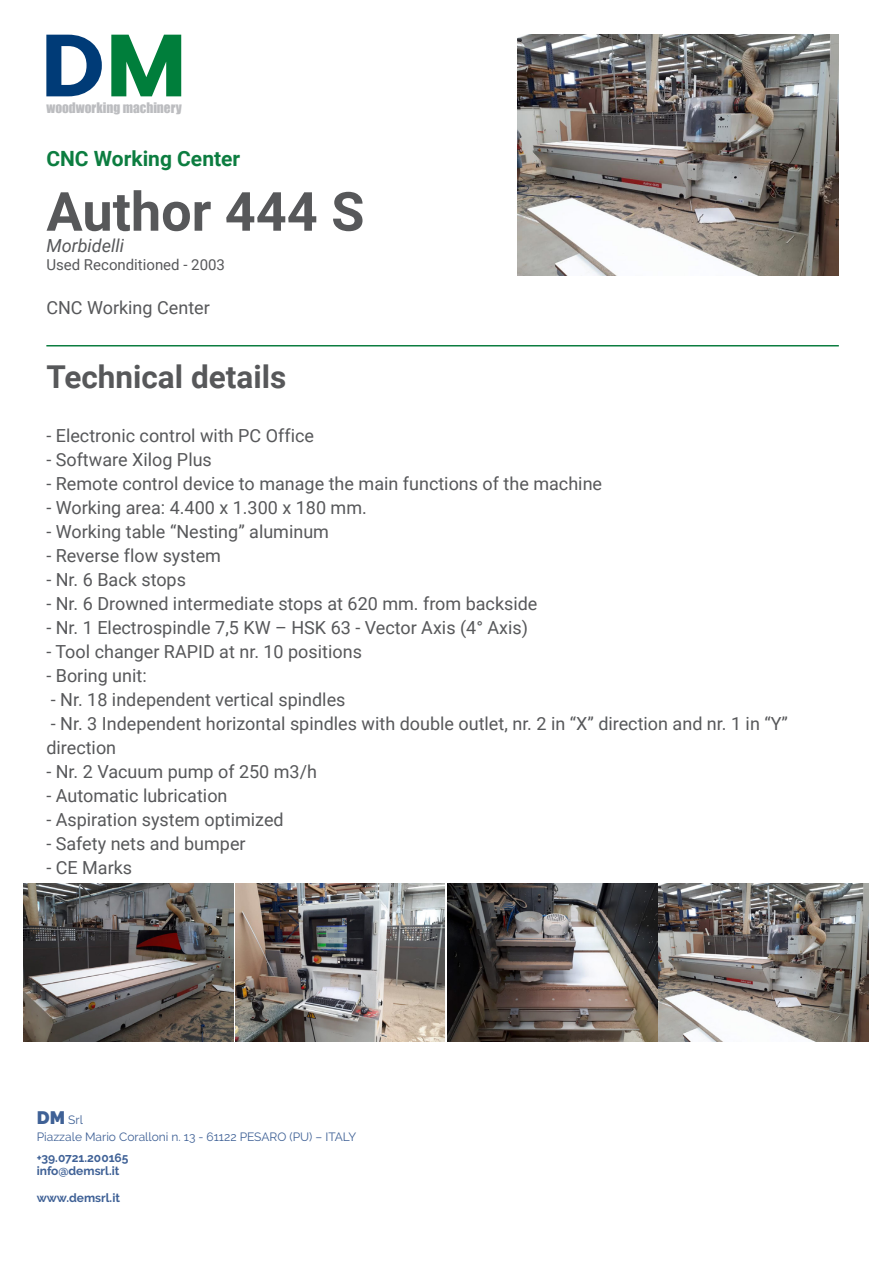
<style>
.page{position:relative;width:893px;height:1263px;background:#fff}
.page>*{position:absolute;margin:0;border:0;box-sizing:border-box;transform-origin:0 0}
.t1{font:700 54px "Roboto";color:#57585a}
.t2{font:700 31.5px "Roboto";color:#57585a}
.t3{font:700 21px "Roboto";color:#0c7d40}
.t4{font:18px/24px "Roboto";color:#57585a}
.t5{font:italic 18px "Roboto";color:#57585a}
.t6{font:15px "Roboto";color:#57585a}
.t7{font:13.35px "Impact";color:#bcbdc0}
.t8{font:12px/16.5px "Raleway";color:#3f6196}
.t9{font:700 12px/13.5px "Raleway";color:#3f6196}
.s1{font-weight:900;font-size:18px}
</style>
<div class="page">
<img style="left:24px;top:884px;width:421px;height:157px">
<img style="left:518px;top:35px;width:321px;height:240px">
<img style="left:659px;top:884px;width:210px;height:157px">
<img style="left:447px;top:884px;width:210px;height:157px">
<hr style="left:46px;top:345px;width:793px;height:1px;background:#0c7d40">
<svg style="left:46px;top:35px;width:56px;height:61px"></svg>
<svg style="left:111px;top:35px;width:70px;height:61px"></svg>
<p class="t7" style="left:46px;top:98px;width:137px">woodworking machinery</p>
<p class="t3" style="left:46px;top:144px;width:195px">CNC Working Center</p>
<h1 class="t1" style="left:46px;top:174px;width:320px">Author 444 S</h1>
<p class="t5" style="left:46px;top:233px;width:79px">Morbidelli</p>
<p class="t6" style="left:46px;top:254px;width:180px">Used Reconditioned - 2003</p>
<p class="t4" style="left:46px;top:294px;width:165px">CNC Working Center</p>
<h2 class="t2" style="left:46px;top:354px;width:241px">Technical details</h2>
<p class="t4" style="left:46px;top:423px;width:269px">- Electronic control with PC Office</p>
<p class="t4" style="left:46px;top:447px;width:167px">- Software Xilog Plus</p>
<p class="t4" style="left:46px;top:471px;width:557px">- Remote control device to manage the main functions of the machine</p>
<p class="t4" style="left:46px;top:495px;width:322px">- Working area: 4.400 x 1.300 x 180 mm .</p>
<p class="t4" style="left:46px;top:519px;width:284px">- Working table “Nesting” aluminum</p>
<p class="t4" style="left:46px;top:543px;width:176px">- Reverse flow system</p>
<p class="t4" style="left:46px;top:567px;width:141px">- Nr. 6 Back stops</p>
<p class="t4" style="left:46px;top:591px;width:493px">- Nr. 6 Drowned intermediate stops at 620 mm. from backside</p>
<p class="t4" style="left:46px;top:615px;width:483px">- Nr. 1 Electrospindle 7,5 KW – HSK 63 - Vector Axis (4° Axis)</p>
<p class="t4" style="left:46px;top:639px;width:317px">- Tool changer RAPID at nr. 10 positions</p>
<p class="t4" style="left:46px;top:663px;width:102px">- Boring unit:</p>
<p class="t4" style="left:51px;top:687px;width:296px">- Nr. 18 independent vertical spindles</p>
<p class="t4" style="left:46px;top:711px;width:743px">- Nr. 3 Independent horizontal spindles with double outlet, nr. 2 in “X” direction and nr. 1 in “Y” direction</p>
<p class="t4" style="left:46px;top:758px;width:272px">- Nr. 2 Vacuum pump of 250 m3/h</p>
<p class="t4" style="left:46px;top:782px;width:183px">- Automatic lubrication</p>
<p class="t4" style="left:46px;top:806px;width:239px">- Aspiration system optimized</p>
<p class="t4" style="left:46px;top:830px;width:201px">- Safety nets and bumper</p>
<p class="t4" style="left:46px;top:854px;width:87px">- CE Marks</p>
<p class="t8" style="left:37px;top:1112px;width:321px"><span class="s1">DM</span> Srl<br>Piazzale Mario Coralloni n. 13 - 61122 PESARO (PU) – ITALY</p>
<p class="t9" style="left:37px;top:1151px;width:93px">+39.0721.200165 info@demsrl.it</p>
<p class="t9" style="left:37px;top:1191px;width:85px">www.demsrl.it</p>
</div>
